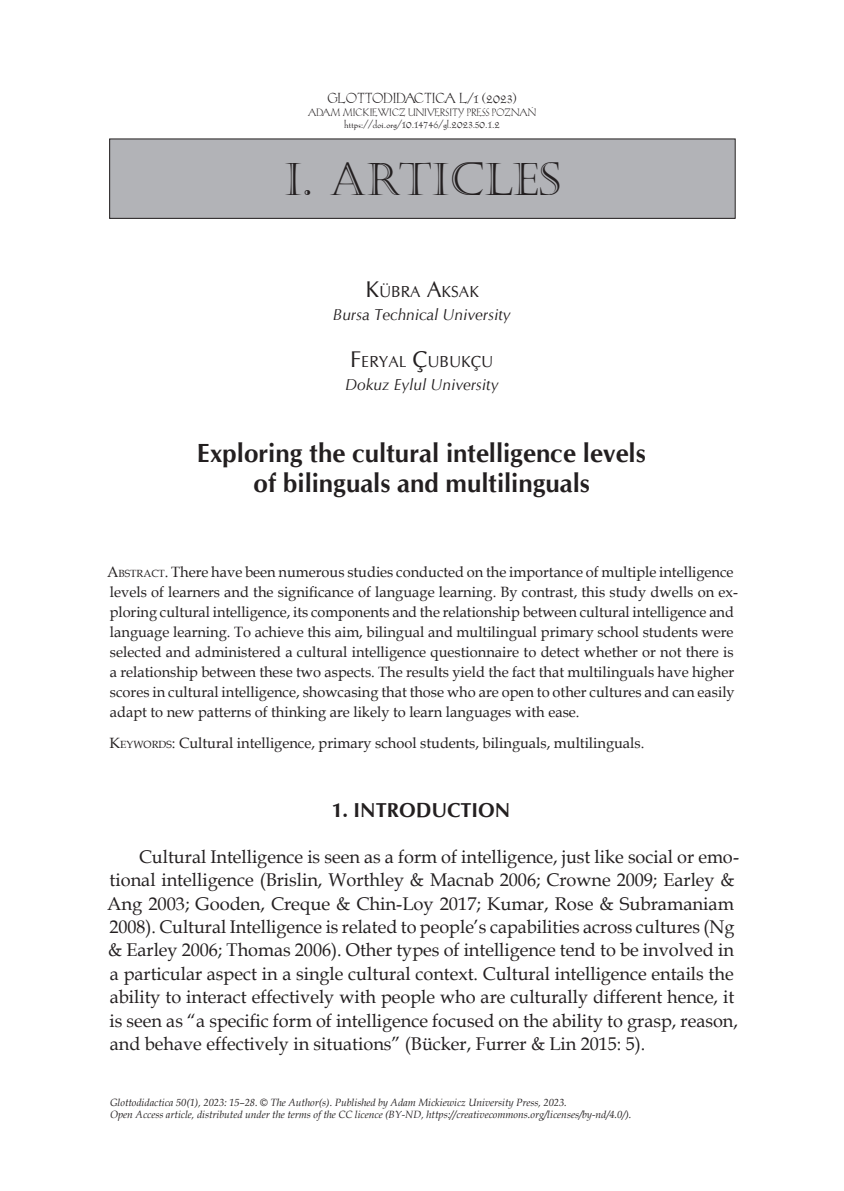
<style>
.page{position:relative;width:844px;height:1191px;background:#fff}
.page>*{position:absolute;margin:0;border:0;box-sizing:border-box;transform-origin:0 0}
.t1{font:45.5px "Castellar";color:#231f20}
.t2{font:700 26.25px/29.8px "CG Omega";color:#231f20;text-align:center}
.t3{font:700 20.12px "CG Omega";color:#231f20}
.t4{font:18.38px/23.4px "Book Antiqua";color:#231f20}
.t5{font:15.92px "CG Omega";color:#231f20}
.t6{font:italic 15.75px "CG Omega";color:#231f20}
.t7{font:14.88px/19.9px "Book Antiqua";color:#231f20}
.t8{font:13.12px "EFN Abigail";letter-spacing:.015em;color:#231f20}
.t9{font:italic 10.5px/12.2px "Book Antiqua";color:#231f20}
.t10{font:10.5px "EFN Abigail";letter-spacing:.015em;color:#231f20}
.t11{font:9.62px "EFN Abigail";letter-spacing:.015em;color:#231f20}
.s1{font-size:22.75px}
.s2{font-style:inherit}
.s3{font-size:10.33px}
</style>
<div class="page">
<div style="left:110px;top:139px;width:625px;height:79px;background:#b2b3b7"></div>
<div style="left:109px;top:138px;width:626px;height:81px;border:1px solid #231f20"></div>
<p class="t8" style="left:327px;top:90px;width:191px">GLOTTODIDACTICA L/1 (2023)</p>
<p class="t11" style="left:307px;top:106px;width:230px">ADAM MICKIEWICZ UNIVERSITY PRESS POZNAŃ</p>
<p class="t10" style="left:344px;top:117px;width:157px">https://doi.org/10.14746/gl.2023.50.1.2</p>
<h1 class="t1" style="left:284px;top:153px;width:278px">I. ARTICLES</h1>
<p class="t5" style="left:365px;top:282px;width:113px"><span class="s1">K</span>ÜBRA <span class="s1">A</span>KSAK</p>
<p class="t6" style="left:333px;top:305px;width:179px">Bursa Technical University</p>
<p class="t5" style="left:350px;top:352px;width:144px"><span class="s1">F</span>ERYAL <span class="s1">Ç</span>UBUKÇU</p>
<p class="t6" style="left:345px;top:375px;width:155px">Dokuz Eylul University</p>
<h2 class="t2" style="left:197px;top:438px;width:450px">Exploring the cultural intelligence levels of bilinguals and multilinguals</h2>
<p class="t7" style="left:107px;top:562px;width:632px"><span class="s2">A</span><span class="s3">BSTRACT</span>. There have been numerous studies conducted on the importance of multiple intelligence levels of learners and the significance of language learning. By contrast, this study dwells on ex&shy;ploring cultural intelligence, its components and the relationship between cultural intelligence and language learning. To achieve this aim, bilingual and multilingual primary school students were selected and administered a cultural intelligence questionnaire to detect whether or not there is a relationship between these two aspects. The results yield the fact that multilinguals have higher scores in cultural intelligence, showcasing that those who are open to other cultures and can easily adapt to new patterns of thinking are likely to learn languages with ease.</p>
<p class="t7" style="left:110px;top:732px;width:536px"><span class="s2">K</span><span class="s3">EYWORDS</span>: Cultural intelligence, primary school students, bilinguals, multilinguals.</p>
<h3 class="t3" style="left:331px;top:797px;width:181px">1. INTRODUCTION</h3>
<p class="t4" style="left:107px;top:844px;width:633px;text-indent:32px">Cultural Intelligence is seen as a form of intelligence, just like social or emo&shy;tional intelligence (Brislin, Worthley &amp; Macnab 2006; Crowne 2009; Earley &amp; Ang 2003; Gooden, Creque &amp; Chin-Loy 2017; Kumar, Rose &amp; Subramaniam 2008). Cultural Intelligence is related to people’s capabilities across cultures (Ng &amp; Earley 2006; Thomas 2006). Other types of intelligence tend to be involved in a particular aspect in a single cultural context. Cultural intelligence entails the ability to interact effectively with people who are culturally different hence, it is seen as “a specific form of intelligence focused on the ability to grasp, reason, and behave effectively in situations” (Bücker, Furrer &amp; Lin 2015: 5).</p>
<p class="t9" style="left:110px;top:1095px;width:522px">Glottodidactica 50(1), 2023: 15–28. © The Author(s). Published by Adam Mickiewicz University Press, 2023.<br>Open Access article, distributed under the terms of the CC licence (BY-ND, https://creativecommons.org/licenses/by-nd/4.0/).</p>
</div>
